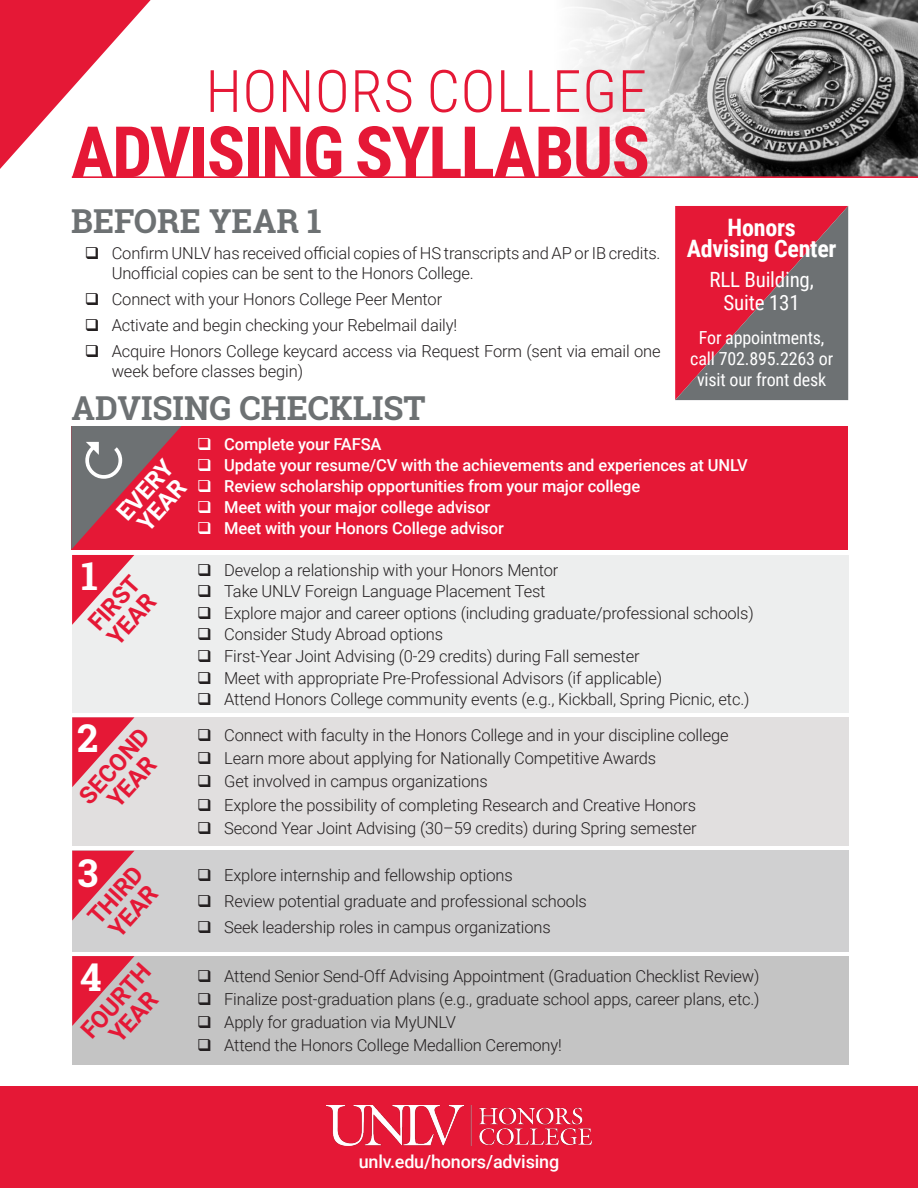
<style>
.page{position:relative;width:918px;height:1188px;background:#fff}
.page>*{position:absolute;margin:0;border:0;box-sizing:border-box;transform-origin:0 0}
.Heading_1{font:700 71.25px "Roboto Condensed";letter-spacing:-.025em;color:#e51836}
.t1{font:300 58.65px "Roboto Condensed";letter-spacing:.015em;color:#e51836}
.t2{font:700 38.4px "Roboto Slab";color:#fff}
.Heading_2{font:700 33px "Roboto Slab";color:#6d7173}
.Heading_3{font:700 24px/23.7px "Roboto";color:#e51836}
.Heading_4{font:700 24px "Roboto Condensed";letter-spacing:-.01em;color:#fff}
.Heading_3-2{font:700 24px/22.5px "Roboto";color:#fff}
.Heading_4-2{font:21px "Roboto Condensed";letter-spacing:-.01em;color:#fff}
.Heading_4-3{font:18px/21px "Roboto Condensed";letter-spacing:-.01em;color:#fff;text-align:center}
.t3{font:500 18px "Roboto";letter-spacing:-.01em;color:#fff}
.Paragraph_Style_1{font:300 16.5px/19.5px "Roboto";letter-spacing:-.01em;color:#231f20}
.Paragraph_Style_2{font:500 16.5px "Roboto";letter-spacing:-.01em;color:#fff}
</style>
<div class="page">
<div style="left:0;top:1086px;width:918px;height:102px;background:#e51836"></div>
<div style="left:72px;top:555px;width:776px;height:158px;background:#edeeee"></div>
<div style="left:72px;top:956px;width:776px;height:109px;background:#c4c4c4"></div>
<div style="left:72px;top:851px;width:776px;height:101px;background:#d0d0d1"></div>
<div style="left:72px;top:717px;width:776px;height:129px;background:#e1dfdf"></div>
<div style="left:71px;top:426px;width:776px;height:124px;background:#e51836"></div>
<img style="left:571px;top:0;width:347px;height:176px">
<svg style="left:0;top:0;width:151px;height:169px"></svg>
<hr style="left:72px;top:176px;width:846px;height:3px;background:#e51836">
<svg style="left:72px;top:851px;width:62px;height:70px"></svg>
<svg style="left:72px;top:956px;width:62px;height:70px"></svg>
<svg style="left:72px;top:717px;width:62px;height:70px"></svg>
<svg style="left:675px;top:206px;width:173px;height:194px;background:#a94454"></svg>
<img style="left:327px;top:1105px;width:264px;height:40px">
<svg style="left:71px;top:426px;width:110px;height:199px"></svg>
<h2 class="t1" style="left:206px;top:50px;width:443px">HONORS COLLEGE</h2>
<h1 class="Heading_1" style="left:71px;top:102px;width:580px">ADVISING SYLLABUS</h1>
<h2 class="Heading_2" style="left:71px;top:198px;width:252px">BEFORE YEAR 1</h2>
<p class="Paragraph_Style_1" style="left:112px;top:243px;width:550px">Confirm UNLV has received official copies of HS transcripts and AP or IB credits.<br>Unofficial copies can be sent to the Honors College.</p>
<p class="Paragraph_Style_1" style="left:112px;top:289px;width:332px">Connect with your Honors College Peer Mentor</p>
<p class="Paragraph_Style_1" style="left:112px;top:315px;width:347px">Activate and begin checking your Rebelmail daily!</p>
<p class="Paragraph_Style_1" style="left:112px;top:341px;width:550px">Acquire Honors College keycard access via Request Form (sent via email one week before classes begin)</p>
<h2 class="Heading_2" style="left:71px;top:386px;width:356px">ADVISING CHECKLIST</h2>
<h4 class="Heading_4" style="left:728px;top:211px;width:70px">Honors</h4>
<h4 class="Heading_4" style="left:687px;top:232px;width:151px">Advising Center</h4>
<h4 class="Heading_4-2" style="left:709px;top:265px;width:106px">RLL Building,</h4>
<h4 class="Heading_4-2" style="left:724px;top:288px;width:78px">Suite 131</h4>
<h4 class="Heading_4-3" style="left:690px;top:327px;width:144px">For appointments, call 702.895.2263 or</h4>
<h4 class="Heading_4-3" style="left:697px;top:369px;width:131px">visit our front desk</h4>
<h3 class="Heading_3-2" style="left:112px;top:509px;width:73px;rotate:-48deg">EVERY<br>YEAR</h3>
<h3 class="t2" style="left:81px;top:550px;width:18px">1</h3>
<h3 class="Heading_3" style="left:83px;top:618px;width:66px;rotate:-48deg">FIRST<br>YEAR</h3>
<h3 class="t2" style="left:77px;top:711px;width:23px">2</h3>
<h3 class="Heading_3" style="left:74px;top:791px;width:93px;text-align:center;rotate:-48deg">SECOND<br>YEAR</h3>
<h3 class="t2" style="left:77px;top:847px;width:22px">3</h3>
<h3 class="Heading_3" style="left:83px;top:912px;width:70px;rotate:-48deg">THIRD<br>YEAR</h3>
<h3 class="Heading_3" style="left:76px;top:1026px;width:92px;text-align:center;rotate:-48deg">FOURTH<br>YEAR</h3>
<h3 class="t2" style="left:80px;top:951px;width:23px">4</h3>
<p class="Paragraph_Style_2" style="left:224px;top:433px;width:159px">Complete your FAFSA</p>
<p class="Paragraph_Style_2" style="left:224px;top:454px;width:525px">Update your resume/CV with the achievements and experiences at UNLV</p>
<p class="Paragraph_Style_2" style="left:224px;top:475px;width:418px">Review scholarship opportunities from your major college</p>
<p class="Paragraph_Style_2" style="left:224px;top:496px;width:268px">Meet with your major college advisor</p>
<p class="Paragraph_Style_2" style="left:224px;top:517px;width:281px">Meet with your Honors College advisor</p>
<p class="Paragraph_Style_1" style="left:224px;top:559px;width:336px">Develop a relationship with your Honors Mentor</p>
<p class="Paragraph_Style_1" style="left:224px;top:581px;width:323px">Take UNLV Foreign Language Placement Test</p>
<p class="Paragraph_Style_1" style="left:224px;top:603px;width:531px">Explore major and career options (including graduate/professional schools)</p>
<p class="Paragraph_Style_1" style="left:224px;top:624px;width:220px">Consider Study Abroad options</p>
<p class="Paragraph_Style_1" style="left:224px;top:646px;width:417px">First-Year Joint Advising (0-29 credits) during Fall semester</p>
<p class="Paragraph_Style_1" style="left:224px;top:668px;width:440px">Meet with appropriate Pre-Professional Advisors (if applicable)</p>
<p class="Paragraph_Style_1" style="left:224px;top:689px;width:527px">Attend Honors College community events (e.g., Kickball, Spring Picnic, etc.)</p>
<p class="Paragraph_Style_1" style="left:224px;top:725px;width:506px">Connect with faculty in the Honors College and in your discipline college</p>
<p class="Paragraph_Style_1" style="left:224px;top:748px;width:434px">Learn more about applying for Nationally Competitive Awards</p>
<p class="Paragraph_Style_1" style="left:224px;top:771px;width:265px">Get involved in campus organizations</p>
<p class="Paragraph_Style_1" style="left:224px;top:794px;width:474px">Explore the possibility of completing Research and Creative Honors</p>
<p class="Paragraph_Style_1" style="left:224px;top:818px;width:474px">Second Year Joint Advising (30–59 credits) during Spring semester</p>
<p class="Paragraph_Style_1" style="left:224px;top:864px;width:290px">Explore internship and fellowship options</p>
<p class="Paragraph_Style_1" style="left:224px;top:891px;width:364px">Review potential graduate and professional schools</p>
<p class="Paragraph_Style_1" style="left:224px;top:917px;width:328px">Seek leadership roles in campus organizations</p>
<p class="Paragraph_Style_1" style="left:224px;top:966px;width:537px">Attend Senior Send-Off Advising Appointment (Graduation Checklist Review)</p>
<p class="Paragraph_Style_1" style="left:224px;top:989px;width:537px">Finalize post-graduation plans (e.g., graduate school apps, career plans, etc.)</p>
<p class="Paragraph_Style_1" style="left:224px;top:1012px;width:233px">Apply for graduation via MyUNLV</p>
<p class="Paragraph_Style_1" style="left:224px;top:1035px;width:339px">Attend the Honors College Medallion Ceremony!</p>
<p class="t3" style="left:359px;top:1149px;width:202px">unlv.edu/honors/advising</p>
</div>
